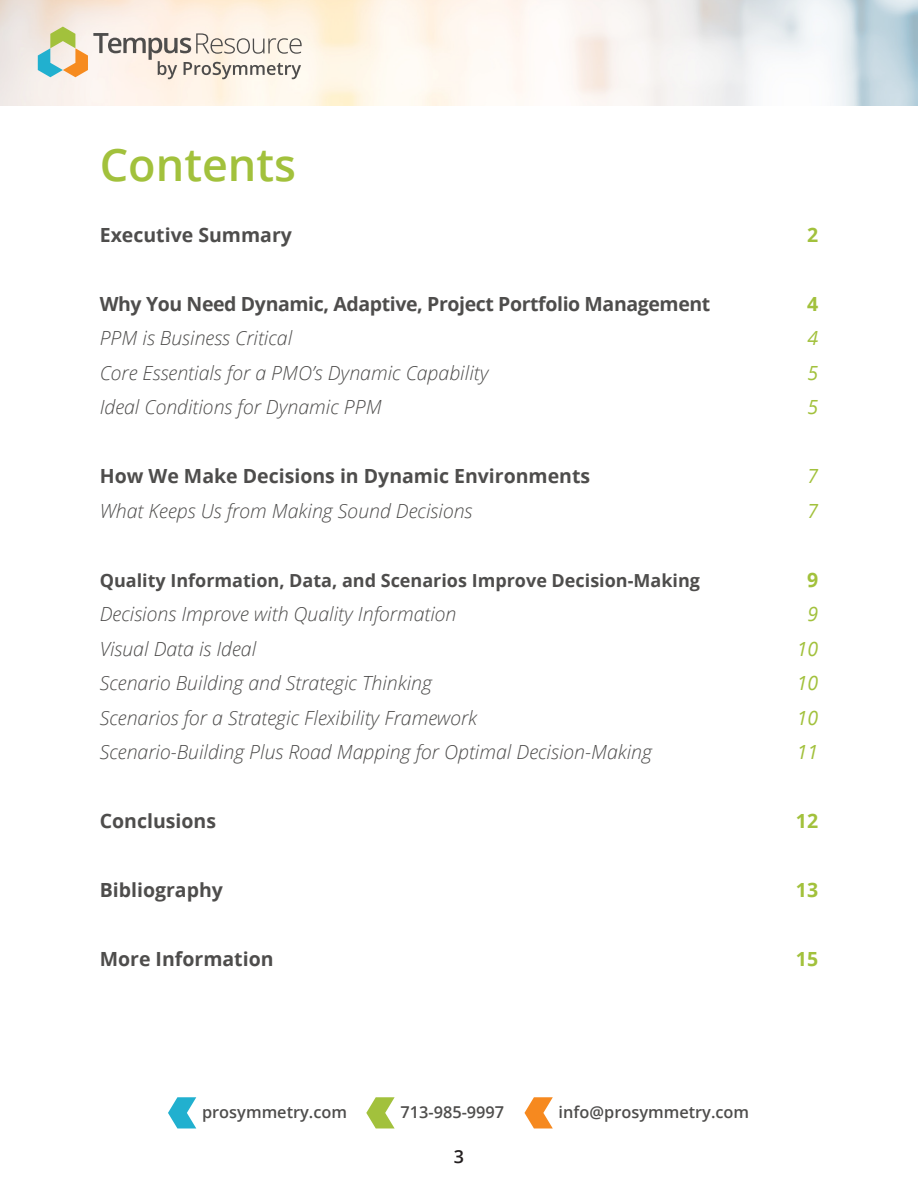
<style>
.page{position:relative;width:918px;height:1188px;background:#fff}
.page>*{position:absolute;margin:0;border:0;box-sizing:border-box;transform-origin:0 0}
.t1{font:600 45px "Open Sans";color:#a2c13c}
.t2{font:italic 300 19.5px "Open Sans";color:#4e4d4c}
.t3{font:700 19.5px "Open Sans";color:#4e4d4c}
.t4{font:700 19.5px/34.5px "Open Sans";letter-spacing:-.02em;color:#4e4d4c}
.t5{font:italic 19.5px "Open Sans";color:#a2c13c}
.t6{font:700 19.5px "Open Sans";color:#a2c13c}
.t7{font:700 18px "Open Sans";color:#4e4d4c}
.t8{font:600 18px "Open Sans";color:#231f20}
.t9{font:600 16.35px "Open Sans";color:#4e4d4c}
.s1{font-weight:300;font-style:italic}
</style>
<div class="page">
<svg style="left:168px;top:1097px;width:28px;height:31px"></svg>
<svg style="left:366px;top:1097px;width:29px;height:31px"></svg>
<svg style="left:524px;top:1097px;width:29px;height:31px"></svg>
<svg style="left:38px;top:27px;width:264px;height:52px;background:#dcd6c8"></svg>
<p class="t1" style="left:100px;top:134px;width:198px">Contents</p>
<p class="t3" style="left:100px;top:224px;width:194px">Executive Summary</p>
<p class="t6" style="left:807px;top:224px;width:13px">2</p>
<p class="t4" style="left:100px;top:287px;width:612px">Why You Need Dynamic, Adaptive, Project Portfolio Management<br><span class="s1">PPM is Business Critical</span></p>
<p class="t2" style="left:100px;top:359px;width:390px">Core Essentials for a PMO’s Dynamic Capability</p>
<p class="t2" style="left:100px;top:394px;width:283px">Ideal Conditions for Dynamic PPM</p>
<p class="t6" style="left:807px;top:293px;width:13px">4</p>
<p class="t5" style="left:808px;top:327px;width:12px">4</p>
<p class="t5" style="left:808px;top:362px;width:12px">5</p>
<p class="t5" style="left:808px;top:396px;width:12px">5</p>
<p class="t3" style="left:100px;top:465px;width:492px">How We Make Decisions in Dynamic Environments</p>
<p class="t2" style="left:100px;top:497px;width:374px">What Keeps Us from Making Sound Decisions</p>
<p class="t5" style="left:808px;top:465px;width:12px">7</p>
<p class="t5" style="left:808px;top:500px;width:12px">7</p>
<p class="t7" style="left:100px;top:570px;width:602px">Quality Information, Data, and Scenarios Improve Decision-Making</p>
<p class="t2" style="left:100px;top:601px;width:358px">Decisions Improve with Quality Information</p>
<p class="t2" style="left:100px;top:635px;width:158px">Visual Data is Ideal</p>
<p class="t2" style="left:100px;top:670px;width:334px">Scenario Building and Strategic Thinking</p>
<p class="t2" style="left:100px;top:704px;width:379px">Scenarios for a Strategic Flexibility Framework</p>
<p class="t2" style="left:100px;top:739px;width:554px">Scenario-Building Plus Road Mapping for Optimal Decision-Making</p>
<p class="t6" style="left:807px;top:569px;width:13px">9</p>
<p class="t5" style="left:808px;top:603px;width:12px">9</p>
<p class="t5" style="left:797px;top:638px;width:23px">10</p>
<p class="t5" style="left:797px;top:672px;width:23px">10</p>
<p class="t5" style="left:797px;top:707px;width:23px">10</p>
<p class="t5" style="left:797px;top:741px;width:23px">11</p>
<p class="t3" style="left:100px;top:810px;width:118px">Conclusions</p>
<p class="t6" style="left:796px;top:810px;width:24px">12</p>
<p class="t3" style="left:100px;top:879px;width:125px">Bibliography</p>
<p class="t6" style="left:796px;top:879px;width:24px">13</p>
<p class="t3" style="left:100px;top:948px;width:175px">More Information</p>
<p class="t6" style="left:796px;top:948px;width:24px">15</p>
<p class="t9" style="left:202px;top:1101px;width:147px">prosymmetry.com</p>
<p class="t9" style="left:400px;top:1101px;width:105px">713-985-9997</p>
<p class="t9" style="left:559px;top:1101px;width:192px">info@prosymmetry.com</p>
<p class="t8" style="left:454px;top:1144px;width:12px">3</p>
</div>
